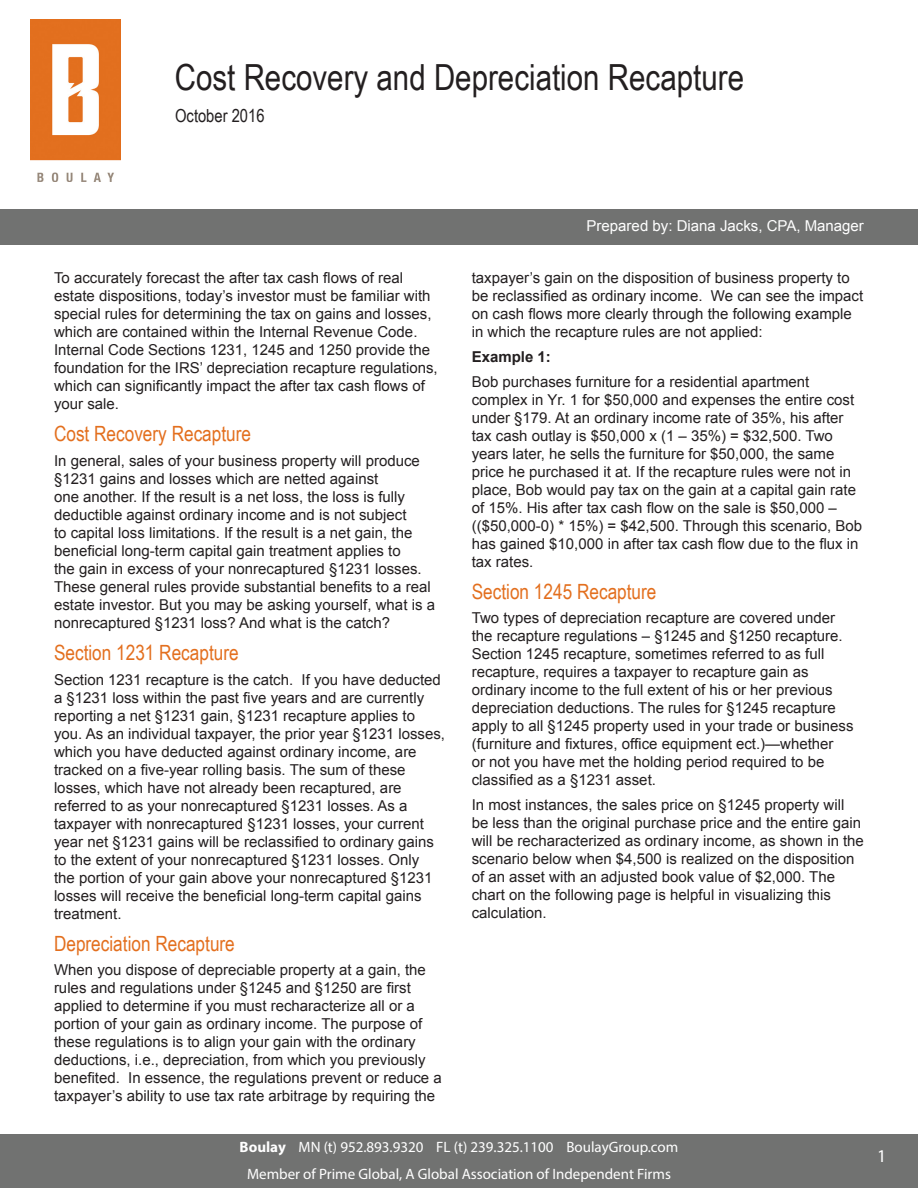
<style>
.page{position:relative;width:918px;height:1188px;background:#fff}
.page>*{position:absolute;margin:0;border:0;box-sizing:border-box;transform-origin:0 0}
.t1{font:36px "Arial Narrow";color:#231f20}
.Paragraph_Style_1{font:21px "Arial Narrow";color:#e36f1e}
.t2{font:18px "Arial Narrow";color:#231f20}
.t3{font:18px "Myriad Pro";color:#fff}
.Paragraph_Style_1-2{font:15px/18px "Arial";color:#231f20}
.t4{font:15px "Myriad Pro";color:#fff}
.t5{font:15px "Arial";color:#fff}
.Paragraph_Style_1-3{font:700 15px "Arial";color:#231f20}
.s1{font-weight:700}
</style>
<div class="page">
<div style="left:0;top:209px;width:918px;height:36px;background:#717271"></div>
<img style="left:30px;top:20px;width:91px;height:162px">
<div style="left:0;top:1134px;width:918px;height:54px;background:#717271"></div>
<p class="t1" style="left:175px;top:51px;width:571px">Cost Recovery and Depreciation Recapture</p>
<p class="t2" style="left:175px;top:102px;width:91px">October 2016</p>
<p class="t5" style="left:587px;top:216px;width:279px">Prepared by: Diana Jacks, CPA, Manager</p>
<p class="Paragraph_Style_1-2" style="left:54px;top:269px;width:385px">To accurately forecast the after tax cash flows of real estate dispositions, today’s investor must be familiar with special rules for determining the tax on gains and losses, which are contained within the Internal Revenue Code.<br>Internal Code Sections 1231, 1245 and 1250 provide the foundation for the IRS’ depreciation recapture regulations, which can significantly impact the after tax cash flows of your sale.</p>
<p class="Paragraph_Style_1" style="left:54px;top:418px;width:199px">Cost Recovery Recapture</p>
<p class="Paragraph_Style_1-2" style="left:54px;top:452px;width:383px">In general, sales of your business property will produce §1231 gains and losses which are netted against<br>one another. If the result is a net loss, the loss is fully deductible against ordinary income and is not subject<br>to capital loss limitations. If the result is a net gain, the beneficial long-term capital gain treatment applies to<br>the gain in excess of your nonrecaptured §1231 losses.<br>These general rules provide substantial benefits to a real estate investor. But you may be asking yourself, what is a nonrecaptured §1231 loss? And what is the catch?</p>
<p class="Paragraph_Style_1" style="left:54px;top:637px;width:186px">Section 1231 Recapture</p>
<p class="Paragraph_Style_1-2" style="left:54px;top:670px;width:393px">Section 1231 recapture is the catch. If you have deducted a §1231 loss within the past five years and are currently reporting a net §1231 gain, §1231 recapture applies to you. As an individual taxpayer, the prior year §1231 losses, which you have deducted against ordinary income, are tracked on a five-year rolling basis. The sum of these losses, which have not already been recaptured, are referred to as your nonrecaptured §1231 losses. As a taxpayer with nonrecaptured §1231 losses, your current year net §1231 gains will be reclassified to ordinary gains to the extent of your nonrecaptured §1231 losses. Only<br>the portion of your gain above your nonrecaptured §1231 losses will receive the beneficial long-term capital gains treatment.</p>
<p class="Paragraph_Style_1" style="left:54px;top:928px;width:182px">Depreciation Recapture</p>
<p class="Paragraph_Style_1-2" style="left:54px;top:961px;width:389px">When you dispose of depreciable property at a gain, the rules and regulations under §1245 and §1250 are first applied to determine if you must recharacterize all or a portion of your gain as ordinary income. The purpose of these regulations is to align your gain with the ordinary deductions, i.e., depreciation, from which you previously benefited. In essence, the regulations prevent or reduce a taxpayer’s ability to use tax rate arbitrage by requiring the</p>
<p class="Paragraph_Style_1-2" style="left:472px;top:269px;width:393px">taxpayer’s gain on the disposition of business property to be reclassified as ordinary income. We can see the impact on cash flows more clearly through the following example in which the recapture rules are not applied:</p>
<p class="Paragraph_Style_1-3" style="left:472px;top:347px;width:81px">Example 1:</p>
<p class="Paragraph_Style_1-2" style="left:472px;top:373px;width:392px">Bob purchases furniture for a residential apartment complex in Yr. 1 for $50,000 and expenses the entire cost under §179. At an ordinary income rate of 35%, his after tax cash outlay is $50,000 x (1 – 35%) = $32,500. Two years later, he sells the furniture for $50,000, the same price he purchased it at. If the recapture rules were not in place, Bob would pay tax on the gain at a capital gain rate of 15%. His after tax cash flow on the sale is $50,000 – (($50,000-0) * 15%) = $42,500. Through this scenario, Bob has gained $10,000 in after tax cash flow due to the flux in tax rates.</p>
<p class="Paragraph_Style_1" style="left:472px;top:576px;width:186px">Section 1245 Recapture</p>
<p class="Paragraph_Style_1-2" style="left:472px;top:609px;width:383px">Two types of depreciation recapture are covered under the recapture regulations – §1245 and §1250 recapture.<br>Section 1245 recapture, sometimes referred to as full recapture, requires a taxpayer to recapture gain as ordinary income to the full extent of his or her previous depreciation deductions. The rules for §1245 recapture apply to all §1245 property used in your trade or business (furniture and fixtures, office equipment ect.)—whether<br>or not you have met the holding period required to be classified as a §1231 asset.</p>
<p class="Paragraph_Style_1-2" style="left:472px;top:796px;width:394px">In most instances, the sales price on §1245 property will be less than the original purchase price and the entire gain will be recharacterized as ordinary income, as shown in the scenario below when $4,500 is realized on the disposition of an asset with an adjusted book value of $2,000. The chart on the following page is helpful in visualizing this calculation.</p>
<p class="t4" style="left:240px;top:1138px;width:440px"><span class="s1">Boulay</span> MN (t) 952.893.9320 FL (t) 239.325.1100 BoulayGroup.com</p>
<p class="t4" style="left:247px;top:1165px;width:425px">Member of Prime Global, A Global Association of Independent Firms</p>
<p class="t3" style="left:877px;top:1145px;width:11px">1</p>
</div>
